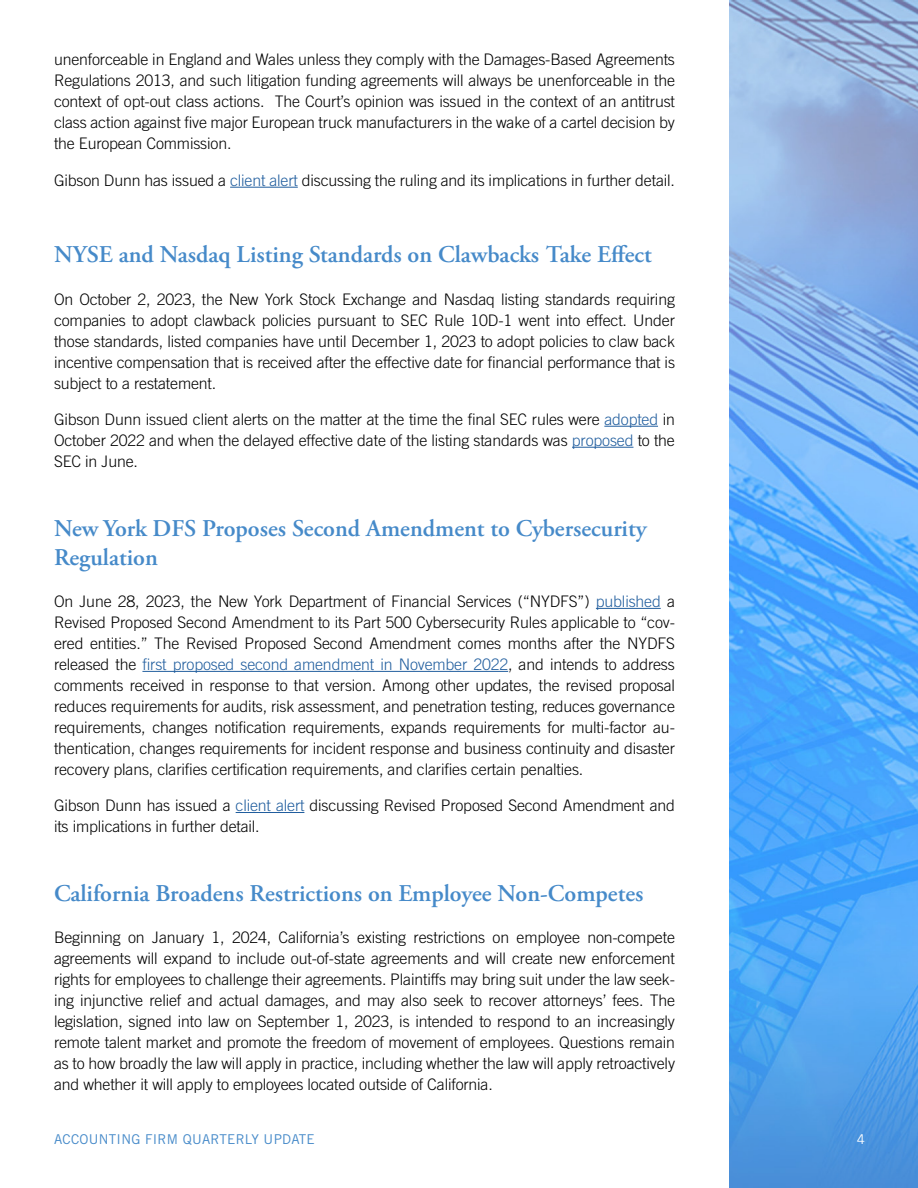
<style>
.page{position:relative;width:918px;height:1188px;background:#fff}
.page>*{position:absolute;margin:0;border:0;box-sizing:border-box;transform-origin:0 0}
.t1{font:600 24px/28.8px "Adobe Garamond Pro";color:#468ac9}
.t2{font:300 15.9px/21px "Trade Gothic LT Std";letter-spacing:-.01em;color:#000;text-align:justify}
.t3{font:13.5px "Trade Gothic LT Std";letter-spacing:.02em;color:#468ac9}
.t4{font:13.5px "Trade Gothic LT Std";color:#fff}
.s1{color:#215e9e}
</style>
<div class="page">
<img style="left:729px;top:0;width:189px;height:1188px">
<hr style="left:230px;top:187px;width:68px;height:1px;background:#215e9e">
<hr style="left:604px;top:426px;width:54px;height:1px;background:#215e9e">
<hr style="left:572px;top:447px;width:61px;height:1px;background:#215e9e">
<hr style="left:596px;top:608px;width:65px;height:1px;background:#215e9e">
<hr style="left:142px;top:671px;width:366px;height:1px;background:#215e9e">
<hr style="left:236px;top:812px;width:68px;height:1px;background:#215e9e">
<p class="t2" style="left:54px;top:49px;width:623px">unenforceable in England and Wales unless they comply with the Damages-Based Agreements Regulations 2013, and such litigation funding agreements will always be unenforceable in the context of opt-out class actions. The Court’s opinion was issued in the context of an antitrust class action against five major European truck manufacturers in the wake of a cartel decision by the European Commission.</p>
<p class="t2" style="left:54px;top:169px;width:622px">Gibson Dunn has issued a <span class="s1">client alert</span> discussing the ruling and its implications in further detail.</p>
<h1 class="t1" style="left:54px;top:241px;width:599px">NYSE and Nasdaq Listing Standards on Clawbacks Take Effect</h1>
<p class="t2" style="left:54px;top:288px;width:623px">On October 2, 2023, the New York Stock Exchange and Nasdaq listing standards requiring companies to adopt clawback policies pursuant to SEC Rule 10D-1 went into effect. Under those standards, listed companies have until December 1, 2023 to adopt policies to claw back incentive compensation that is received after the effective date for financial performance that is subject to a restatement.</p>
<p class="t2" style="left:54px;top:408px;width:623px">Gibson Dunn issued client alerts on the matter at the time the final SEC rules were <span class="s1">adopted</span> in October 2022 and when the delayed effective date of the listing standards was <span class="s1">proposed</span> to the SEC in June.</p>
<h1 class="t1" style="left:54px;top:514px;width:594px">New York DFS Proposes Second Amendment to Cybersecurity<br>Regulation</h1>
<p class="t2" style="left:54px;top:590px;width:623px">On June 28, 2023, the New York Department of Financial Services (“NYDFS”) <span class="s1">published</span> a Revised Proposed Second Amendment to its Part 500 Cybersecurity Rules applicable to “cov&shy;ered entities.” The Revised Proposed Second Amendment comes months after the NYDFS released the <span class="s1">first proposed second amendment in November 2022</span>, and intends to address comments received in response to that version. Among other updates, the revised proposal reduces requirements for audits, risk assessment, and penetration testing, reduces governance requirements, changes notification requirements, expands requirements for multi-factor au&shy;thentication, changes requirements for incident response and business continuity and disaster recovery plans, clarifies certification requirements, and clarifies certain penalties.</p>
<p class="t2" style="left:54px;top:795px;width:622px">Gibson Dunn has issued a <span class="s1">client alert</span> discussing Revised Proposed Second Amendment and its implications in further detail.</p>
<h1 class="t1" style="left:54px;top:879px;width:591px">California Broadens Restrictions on Employee Non-Competes</h1>
<p class="t2" style="left:54px;top:927px;width:623px">Beginning on January 1, 2024, California’s existing restrictions on employee non-compete agreements will expand to include out-of-state agreements and will create new enforcement rights for employees to challenge their agreements. Plaintiffs may bring suit under the law seek&shy;ing injunctive relief and actual damages, and may also seek to recover attorneys’ fees. The legislation, signed into law on September 1, 2023, is intended to respond to an increasingly remote talent market and promote the freedom of movement of employees. Questions remain as to how broadly the law will apply in practice, including whether the law will apply retroactively and whether it will apply to employees located outside of California.</p>
<p class="t3" style="left:54px;top:1131px;width:262px">ACCOUNTING FIRM QUARTERLY UPDATE</p>
<p class="t4" style="left:857px;top:1131px;width:10px">4</p>
</div>
